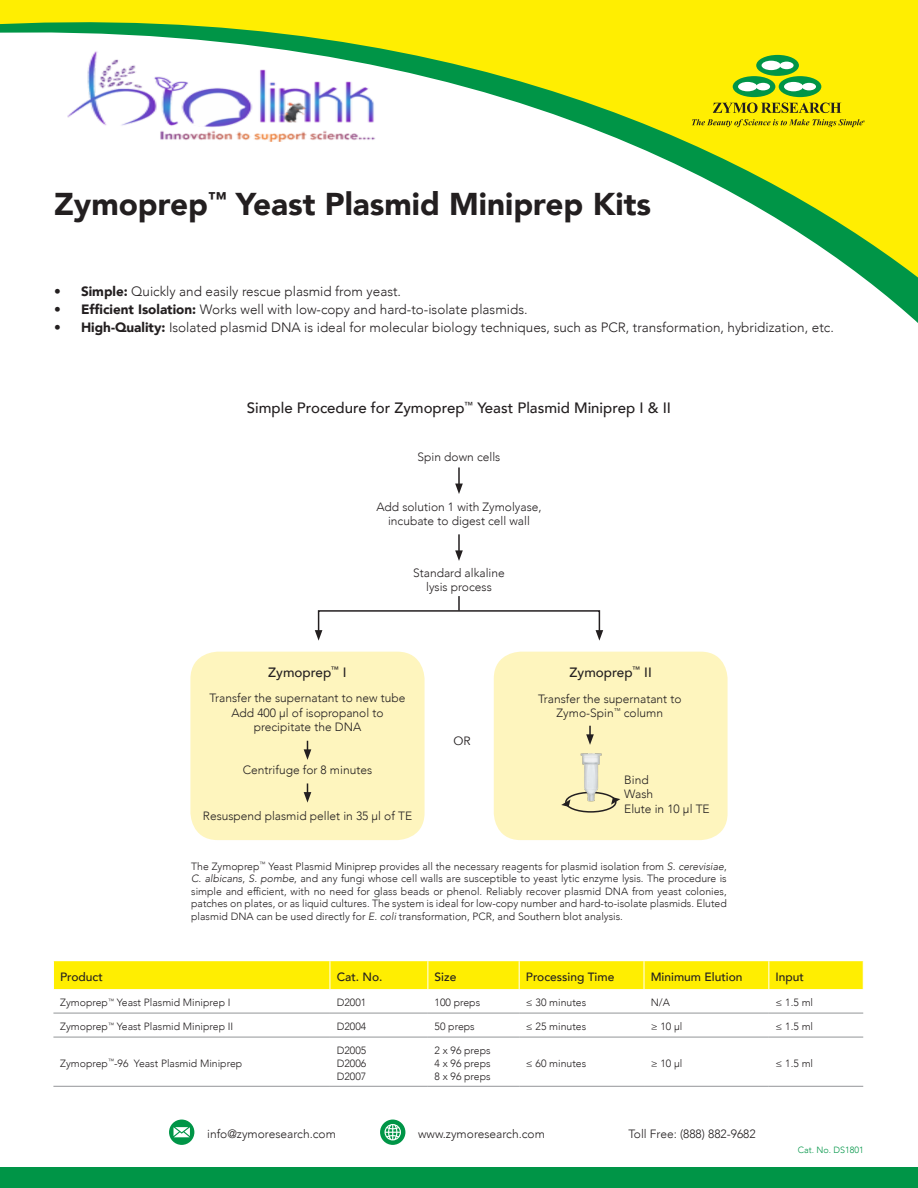
<style>
.page{position:relative;width:918px;height:1188px;background:#fff}
.page>*{position:absolute;margin:0;border:0;box-sizing:border-box;transform-origin:0 0}
.Page_Title{font:900 31.5px "Avenir";color:#231f20}
.t1{font:500 15px "Avenir";color:#231f20}
.t2{font:300 13.5px "Avenir";color:#231f20}
.t3{font:500 13.5px "Avenir";color:#231f20}
.t4{font:300 12px "Avenir";color:#231f20}
.Table_Headings{font:500 12px "Avenir";color:#231f20}
.t5{font:12px "Avenir";color:#231f20}
.t6{font:300 10.5px/12.6px "Avenir";color:#231f20;text-align:justify}
.t7{font:300 9px "Avenir";color:#009547}
.s1{font-weight:900}
.s2{font-style:italic}
</style>
<div class="page">
<div style="left:0;top:1167px;width:918px;height:21px;background:#009547"></div>
<svg style="left:0;top:0;width:918px;height:298px"></svg>
<svg style="left:713px;top:102px;width:128px;height:11px"></svg>
<svg style="left:756px;top:55px;width:43px;height:21px"></svg>
<div style="left:762px;top:61px;width:19px;height:9px;background:#fff;border-radius:50%"></div>
<div style="left:780px;top:62px;width:14px;height:7px;background:#fff;border-radius:50%"></div>
<div style="left:733px;top:76px;width:42px;height:21px;background:#009547;border-radius:50%"></div>
<div style="left:738px;top:82px;width:19px;height:9px;background:#fff;border-radius:50%"></div>
<div style="left:756px;top:83px;width:14px;height:7px;background:#fff;border-radius:50%"></div>
<div style="left:779px;top:76px;width:42px;height:21px;background:#009547;border-radius:50%"></div>
<div style="left:784px;top:82px;width:19px;height:9px;background:#fff;border-radius:50%"></div>
<div style="left:802px;top:83px;width:14px;height:7px;background:#fff;border-radius:50%"></div>
<svg style="left:692px;top:119px;width:173px;height:8px"></svg>
<svg style="left:380px;top:1120px;width:25px;height:25px"></svg>
<svg style="left:169px;top:1120px;width:25px;height:25px"></svg>
<hr style="left:53px;top:1013px;width:277px;height:1px;background:#939598">
<hr style="left:330px;top:1013px;width:98px;height:1px;background:#939598">
<hr style="left:428px;top:1013px;width:91px;height:1px;background:#939598">
<hr style="left:519px;top:1013px;width:125px;height:1px;background:#939598">
<hr style="left:644px;top:1013px;width:125px;height:1px;background:#939598">
<hr style="left:769px;top:1013px;width:94px;height:1px;background:#939598">
<hr style="left:53px;top:1037px;width:277px;height:1px;background:#939598">
<hr style="left:330px;top:1037px;width:98px;height:1px;background:#939598">
<hr style="left:428px;top:1037px;width:91px;height:1px;background:#939598">
<hr style="left:519px;top:1037px;width:125px;height:1px;background:#939598">
<hr style="left:644px;top:1037px;width:125px;height:1px;background:#939598">
<hr style="left:769px;top:1037px;width:94px;height:1px;background:#939598">
<hr style="left:53px;top:1086px;width:277px;height:1px;background:#939598">
<hr style="left:330px;top:1086px;width:98px;height:1px;background:#939598">
<hr style="left:428px;top:1086px;width:91px;height:1px;background:#939598">
<hr style="left:519px;top:1086px;width:125px;height:1px;background:#939598">
<hr style="left:644px;top:1086px;width:125px;height:1px;background:#939598">
<hr style="left:769px;top:1086px;width:94px;height:1px;background:#939598">
<div style="left:53px;top:961px;width:811px;height:28px;background:#ffee01"></div>
<div style="left:190px;top:652px;width:235px;height:188px;background:#fef5be;border-radius:27px"></div>
<div style="left:494px;top:652px;width:234px;height:188px;background:#fef5be;border-radius:27px"></div>
<div style="left:565px;top:792px;width:52px;height:21px;border:2px solid #231f20;border-radius:50%"></div>
<svg style="left:561px;top:799px;width:10px;height:8px"></svg>
<svg style="left:611px;top:797px;width:9px;height:8px"></svg>
<img style="left:578px;top:753px;width:25px;height:49px">
<svg style="left:455px;top:467px;width:8px;height:27px"></svg>
<svg style="left:455px;top:534px;width:8px;height:27px"></svg>
<svg style="left:304px;top:741px;width:7px;height:19px"></svg>
<svg style="left:586px;top:726px;width:8px;height:19px"></svg>
<svg style="left:304px;top:783px;width:7px;height:20px"></svg>
<svg style="left:458px;top:596px;width:2px;height:14px"></svg>
<div style="left:318px;top:610px;width:282px;height:23px;border:1px solid #231f20"></div>
<svg style="left:315px;top:630px;width:7px;height:11px"></svg>
<svg style="left:596px;top:630px;width:7px;height:11px"></svg>
<img style="left:63px;top:48px;width:325px;height:94px">
<p class="Page_Title" style="left:54px;top:177px;width:599px">Zymoprep<sup>™</sup> Yeast Plasmid Miniprep Kits</p>
<p class="t2" style="left:54px;top:283px;width:349px"><span class="s1">• Simple:</span> Quickly and easily rescue plasmid from yeast.</p>
<p class="t2" style="left:54px;top:301px;width:475px"><span class="s1">• Efficient Isolation:</span> Works well with low-copy and hard-to-isolate plasmids.</p>
<p class="t2" style="left:54px;top:319px;width:781px"><span class="s1">• High-Quality:</span> Isolated plasmid DNA is ideal for molecular biology techniques, such as PCR, transformation, hybridization, etc.</p>
<p class="t1" style="left:247px;top:395px;width:426px">Simple Procedure for Zymoprep<sup>™</sup> Yeast Plasmid Miniprep I &amp; II</p>
<p class="t3" style="left:268px;top:661px;width:80px">Zymoprep<sup>™</sup> I</p>
<p class="t4" style="left:418px;top:450px;width:84px">Spin down cells</p>
<p class="t4" style="left:376px;top:499px;width:167px">Add solution 1 with Zymolyase,</p>
<p class="t4" style="left:388px;top:514px;width:143px">incubate to digest cell wall</p>
<p class="t4" style="left:413px;top:566px;width:93px">Standard alkaline</p>
<p class="t4" style="left:426px;top:580px;width:67px">lysis process</p>
<p class="t3" style="left:570px;top:661px;width:84px">Zymoprep<sup>™</sup> II</p>
<p class="t4" style="left:209px;top:691px;width:198px">Transfer the supernatant to new tube</p>
<p class="t4" style="left:231px;top:705px;width:154px">Add 400 µl of isopropanol to</p>
<p class="t4" style="left:254px;top:720px;width:109px">precipitate the DNA</p>
<p class="t4" style="left:243px;top:763px;width:131px">Centrifuge for 8 minutes</p>
<p class="t4" style="left:203px;top:809px;width:211px">Resuspend plasmid pellet in 35 µl of TE</p>
<p class="t5" style="left:453px;top:733px;width:19px">OR</p>
<p class="t4" style="left:538px;top:692px;width:145px">Transfer the supernatant to</p>
<p class="t4" style="left:557px;top:706px;width:108px">Zymo-Spin<sup>™</sup> column</p>
<p class="t4" style="left:624px;top:773px;width:26px">Bind</p>
<p class="t4" style="left:624px;top:787px;width:30px">Wash</p>
<p class="t4" style="left:624px;top:801px;width:87px">Elute in 10 µl TE</p>
<p class="t6" style="left:191px;top:860px;width:537px">The Zymoprep<sup>™</sup> Yeast Plasmid Miniprep provides all the necessary reagents for plasmid isolation from <span class="s2">S. cerevisiae</span>, <span class="s2">C. albicans</span>, <span class="s2">S. pombe</span>, and any fungi whose cell walls are susceptible to yeast lytic enzyme lysis. The procedure is simple and efficient, with no need for glass beads or phenol. Reliably recover plasmid DNA from yeast colonies, patches on plates, or as liquid cultures. The system is ideal for low-copy number and hard-to-isolate plasmids. Eluted plasmid DNA can be used directly for <span class="s2">E. coli</span> transformation, PCR, and Southern blot analysis.</p>
<p class="Table_Headings" style="left:60px;top:967px;width:44px">Product</p>
<p class="Table_Headings" style="left:337px;top:967px;width:47px">Cat. No.</p>
<p class="Table_Headings" style="left:435px;top:967px;width:23px">Size</p>
<p class="Table_Headings" style="left:526px;top:967px;width:90px">Processing Time</p>
<p class="Table_Headings" style="left:651px;top:967px;width:93px">Minimum Elution</p>
<p class="Table_Headings" style="left:776px;top:967px;width:30px">Input</p>
<p class="t6" style="left:60px;top:996px;width:172px">Zymoprep<sup>™</sup> Yeast Plasmid Miniprep I</p>
<p class="t6" style="left:337px;top:996px;width:31px">D2001</p>
<p class="t6" style="left:435px;top:996px;width:47px">100 preps</p>
<p class="t6" style="left:526px;top:996px;width:62px">≤ 30 minutes</p>
<p class="t6" style="left:651px;top:996px;width:21px">N/A</p>
<p class="t6" style="left:776px;top:996px;width:39px">≤ 1.5 ml</p>
<p class="t6" style="left:60px;top:1020px;width:175px">Zymoprep<sup>™</sup> Yeast Plasmid Miniprep II</p>
<p class="t6" style="left:337px;top:1020px;width:31px">D2004</p>
<p class="t6" style="left:435px;top:1020px;width:42px">50 preps</p>
<p class="t6" style="left:526px;top:1020px;width:62px">≤ 25 minutes</p>
<p class="t6" style="left:651px;top:1020px;width:33px">≥ 10 µl</p>
<p class="t6" style="left:776px;top:1020px;width:39px">≤ 1.5 ml</p>
<p class="t6" style="left:60px;top:1057px;width:184px">Zymoprep<sup>™</sup>-96 Yeast Plasmid Miniprep</p>
<p class="t6" style="left:337px;top:1044px;width:31px">D2005</p>
<p class="t6" style="left:337px;top:1057px;width:31px">D2006</p>
<p class="t6" style="left:337px;top:1070px;width:31px">D2007</p>
<p class="t6" style="left:435px;top:1044px;width:58px">2 x 96 preps</p>
<p class="t6" style="left:435px;top:1057px;width:58px">4 x 96 preps</p>
<p class="t6" style="left:435px;top:1070px;width:58px">8 x 96 preps</p>
<p class="t6" style="left:526px;top:1057px;width:62px">≤ 60 minutes</p>
<p class="t6" style="left:651px;top:1057px;width:33px">≥ 10 µl</p>
<p class="t6" style="left:776px;top:1057px;width:39px">≤ 1.5 ml</p>
<p class="t4" style="left:207px;top:1127px;width:130px">info@zymoresearch.com</p>
<p class="t4" style="left:418px;top:1127px;width:128px">www.zymoresearch.com</p>
<p class="t4" style="left:628px;top:1127px;width:129px">Toll Free: (888) 882-9682</p>
<p class="t7" style="left:798px;top:1144px;width:68px">Cat. No. DS1801</p>
</div>
